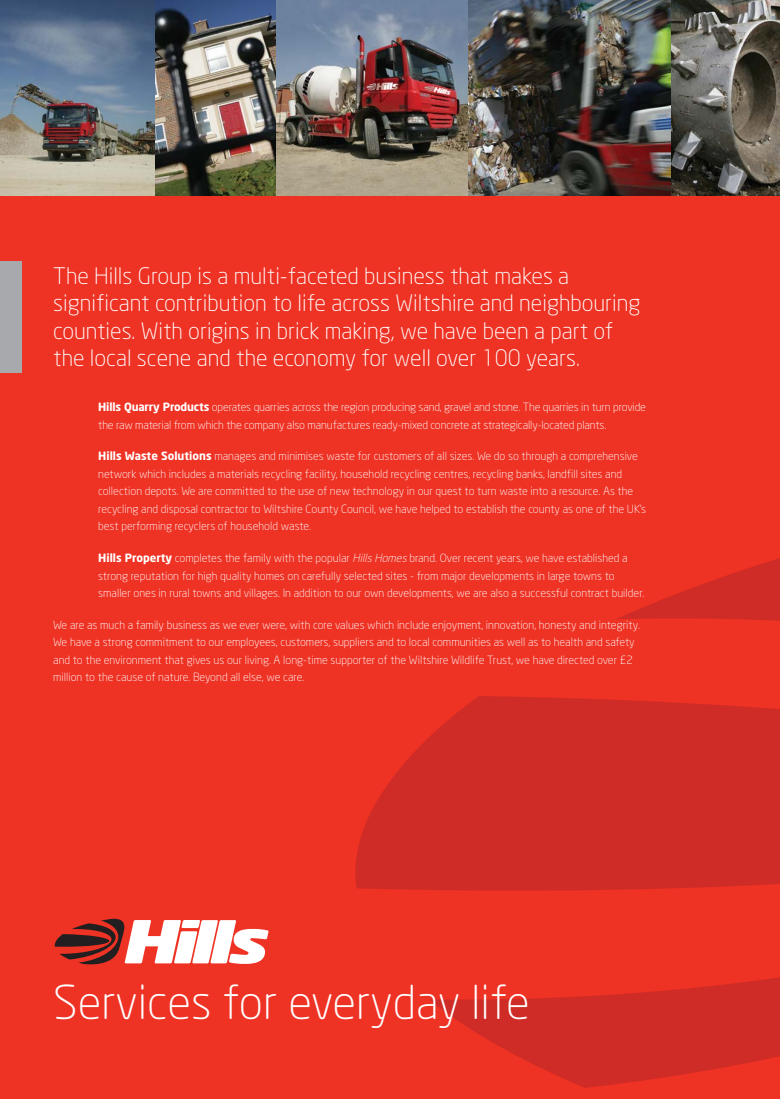
<style>
.page{position:relative;width:780px;height:1099px;background:#fff}
.page>*{position:absolute;margin:0;border:0;box-sizing:border-box;transform-origin:0 0}
.t1{font:300 46.25px "Neo Sans";color:#fff}
.t2{font:300 22.5px/27.5px "Neo Sans";color:#fff}
.t3{font:300 11.25px/17.5px "Neo Sans";color:#fff}
.s1{font-weight:700}
.s2{font-style:italic}
</style>
<div class="page">
<div style="left:0;top:1px;width:780px;height:1097px;background:#ee3224"></div>
<svg style="left:355px;top:558px;width:425px;height:530px"></svg>
<svg style="left:55px;top:918px;width:213px;height:47px"></svg>
<div style="left:0;top:261px;width:21px;height:111px;background:#a7a9ac"></div>
<img style="left:0;top:1px;width:155px;height:195px">
<img style="left:155px;top:1px;width:121px;height:195px">
<img style="left:467px;top:1px;width:204px;height:195px">
<svg style="left:671px;top:1px;width:109px;height:195px;background:#5f5c55"></svg>
<img style="left:276px;top:1px;width:191px;height:195px">
<p class="t2" style="left:53px;top:264px;width:589px">The Hills Group is a multi-faceted business that makes a significant contribution to life across Wiltshire and neighbouring counties. With origins in brick making, we have been a part of the local scene and the economy for well over 100 years.</p>
<p class="t3" style="left:98px;top:399px;width:549px"><span class="s1">Hills Quarry Products</span> operates quarries across the region producing sand, gravel and stone. The quarries in turn provide the raw material from which the company also manufactures ready-mixed concrete at strategically-located plants.</p>
<p class="t3" style="left:98px;top:448px;width:549px"><span class="s1">Hills Waste Solutions</span> manages and minimises waste for customers of all sizes. We do so through a comprehensive network which includes a materials recycling facility, household recycling centres, recycling banks, landfill sites and collection depots. We are committed to the use of new technology in our quest to turn waste into a resource. As the recycling and disposal contractor to Wiltshire County Council, we have helped to establish the county as one of the UK’s best performing recyclers of household waste.</p>
<p class="t3" style="left:98px;top:550px;width:547px"><span class="s1">Hills Property</span> completes the family with the popular <span class="s2">Hills Homes</span>brand. Over recent years, we have established a strong reputation for high quality homes on carefully selected sites - from major developments in large towns to smaller ones in rural towns and villages. In addition to our own developments, we are also a successful contract builder.</p>
<p class="t3" style="left:53px;top:617px;width:588px">We are as much a family business as we ever were, with core values which include enjoyment, innovation, honesty and integrity.<br>We have a strong commitment to our employees, customers, suppliers and to local communities as well as to health and safety and to the environment that gives us our living. A long-time supporter of the Wiltshire Wildlife Trust, we have directed over £2 million to the cause of nature. Beyond all else, we care.</p>
<h1 class="t1" style="left:53px;top:985px;width:478px">Services for everyday life</h1>
</div>
